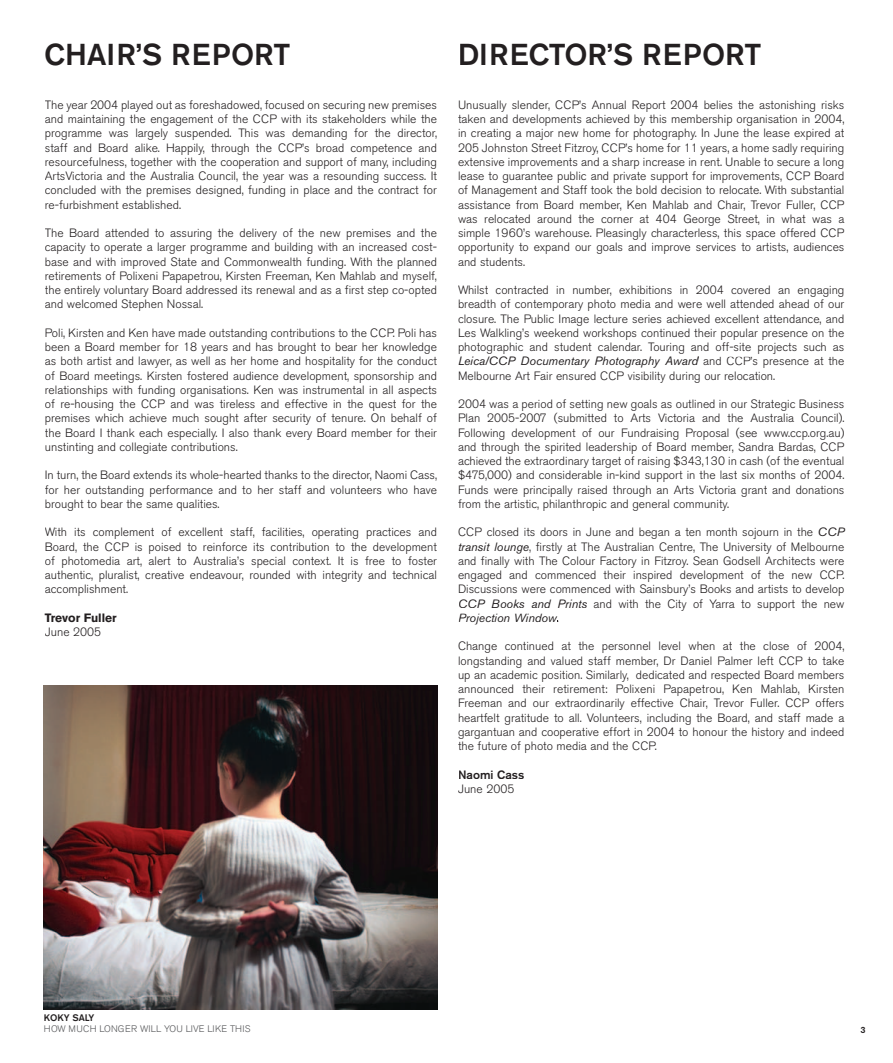
<style>
.page{position:relative;width:893px;height:1063px;background:#fff}
.page>*{position:absolute;margin:0;border:0;box-sizing:border-box;transform-origin:0 0}
.t1{font:500 30px "Akzidenz Grotesk BE";color:#231f20}
.t2{font:300 12px/14.2px "Akzidenz Grotesk BE";color:#231f20;text-align:justify}
.t3{font:700 12px "Akzidenz Grotesk BE";color:#231f20}
.t4{font:500 12px "Akzidenz Grotesk BE";color:#231f20}
.t5{font:300 9.45px "Akzidenz Grotesk BE";letter-spacing:.02em;color:#57585a}
.t6{font:500 9.45px "Akzidenz Grotesk BE";color:#231f20}
.t7{font:500 9px "Akzidenz Grotesk BE";color:#231f20}
.s1{font-weight:400;font-style:italic}
</style>
<div class="page">
<img style="left:44px;top:686px;width:393px;height:323px">
<h1 class="t1" style="left:45px;top:37px;width:247px">CHAIR’S REPORT</h1>
<p class="t2" style="left:45px;top:98px;width:394px">The year 2004 played out as foreshadowed, focused on securing new premises and maintaining the engagement of the CCP with its stakeholders while the programme was largely suspended. This was demanding for the director, staff and Board alike. Happily, through the CCP’s broad competence and resourcefulness, together with the cooperation and support of many, including ArtsVictoria and the Australia Council, the year was a resounding success. It concluded with the premises designed, funding in place and the contract for re-furbishment established.</p>
<p class="t2" style="left:45px;top:226px;width:394px">The Board attended to assuring the delivery of the new premises and the capacity to operate a larger programme and building with an increased cost&shy;base and with improved State and Commonwealth funding. With the planned retirements of Polixeni Papapetrou, Kirsten Freeman, Ken Mahlab and myself, the entirely voluntary Board addressed its renewal and as a first step co-opted and welcomed Stephen Nossal.</p>
<p class="t2" style="left:45px;top:326px;width:394px">Poli, Kirsten and Ken have made outstanding contributions to the CCP. Poli has been a Board member for 18 years and has brought to bear her knowledge as both artist and lawyer, as well as her home and hospitality for the conduct of Board meetings. Kirsten fostered audience development, sponsorship and relationships with funding organisations. Ken was instrumental in all aspects of re-housing the CCP and was tireless and effective in the quest for the premises which achieve much sought after security of tenure. On behalf of the Board I thank each especially. I also thank every Board member for their unstinting and collegiate contributions.</p>
<p class="t2" style="left:45px;top:468px;width:394px">In turn, the Board extends its whole-hearted thanks to the director, Naomi Cass, for her outstanding performance and to her staff and volunteers who have brought to bear the same qualities.</p>
<p class="t2" style="left:45px;top:525px;width:394px">With its complement of excellent staff, facilities, operating practices and Board, the CCP is poised to reinforce its contribution to the development of photomedia art, alert to Australia’s special context. It is free to foster authentic, pluralist, creative endeavour, rounded with integrity and technical accomplishment.</p>
<p class="t3" style="left:45px;top:611px;width:73px">Trevor Fuller</p>
<p class="t2" style="left:45px;top:625px;width:58px">June 2005</p>
<h1 class="t1" style="left:458px;top:37px;width:305px">DIRECTOR’S REPORT</h1>
<p class="t2" style="left:458px;top:98px;width:388px">Unusually slender, CCP’s Annual Report 2004 belies the astonishing risks taken and developments achieved by this membership organisation in 2004, in creating a major new home for photography. In June the lease expired at 205 Johnston Street Fitzroy, CCP’s home for 11 years, a home sadly requiring extensive improvements and a sharp increase in rent. Unable to secure a long lease to guarantee public and private support for improvements, CCP Board of Management and Staff took the bold decision to relocate. With substantial assistance from Board member, Ken Mahlab and Chair, Trevor Fuller, CCP was relocated around the corner at 404 George Street, in what was a simple 1960’s warehouse. Pleasingly characterless, this space offered CCP opportunity to expand our goals and improve services to artists, audiences and students.</p>
<p class="t2" style="left:458px;top:283px;width:388px">Whilst contracted in number, exhibitions in 2004 covered an engaging breadth of contemporary photo media and were well attended ahead of our closure. The Public Image lecture series achieved excellent attendance, and Les Walkling’s weekend workshops continued their popular presence on the photographic and student calendar. Touring and off-site projects such as <span class="s1">Leica/CCP Documentary Photography Award</span> and CCP’s presence at the Melbourne Art Fair ensured CCP visibility during our relocation.</p>
<p class="t2" style="left:458px;top:397px;width:388px">2004 was a period of setting new goals as outlined in our Strategic Business Plan 2005-2007 (submitted to Arts Victoria and the Australia Council).<br>Following development of our Fundraising Proposal (see www.ccp.org.au) and through the spirited leadership of Board member, Sandra Bardas, CCP achieved the extraordinary target of raising $343,130 in cash (of the eventual $475,000) and considerable in-kind support in the last six months of 2004.<br>Funds were principally raised through an Arts Victoria grant and donations from the artistic, philanthropic and general community.</p>
<p class="t2" style="left:458px;top:525px;width:388px">CCP closed its doors in June and began a ten month sojourn in the <span class="s1">CCP transit lounge</span>, firstly at The Australian Centre, The University of Melbourne and finally with The Colour Factory in Fitzroy. Sean Godsell Architects were engaged and commenced their inspired development of the new CCP.<br>Discussions were commenced with Sainsbury’s Books and artists to develop <span class="s1">CCP Books and Prints</span> and with the City of Yarra to support the new <span class="s1">Projection Window</span>.</p>
<p class="t2" style="left:458px;top:639px;width:388px">Change continued at the personnel level when at the close of 2004, longstanding and valued staff member, Dr Daniel Palmer left CCP to take up an academic position. Similarly, dedicated and respected Board members announced their retirement: Polixeni Papapetrou, Ken Mahlab, Kirsten Freeman and our extraordinarily effective Chair, Trevor Fuller. CCP offers heartfelt gratitude to all. Volunteers, including the Board, and staff made a gargantuan and cooperative effort in 2004 to honour the history and indeed the future of photo media and the CCP.</p>
<p class="t4" style="left:458px;top:767px;width:68px">Naomi Cass</p>
<p class="t2" style="left:458px;top:782px;width:58px">June 2005</p>
<p class="t6" style="left:44px;top:1012px;width:52px">KOKY SALY</p>
<p class="t5" style="left:44px;top:1024px;width:208px">HOW MUCH LONGER WILL YOU LIVE LIKE THIS</p>
<p class="t7" style="left:860px;top:1024px;width:7px">3</p>
</div>
